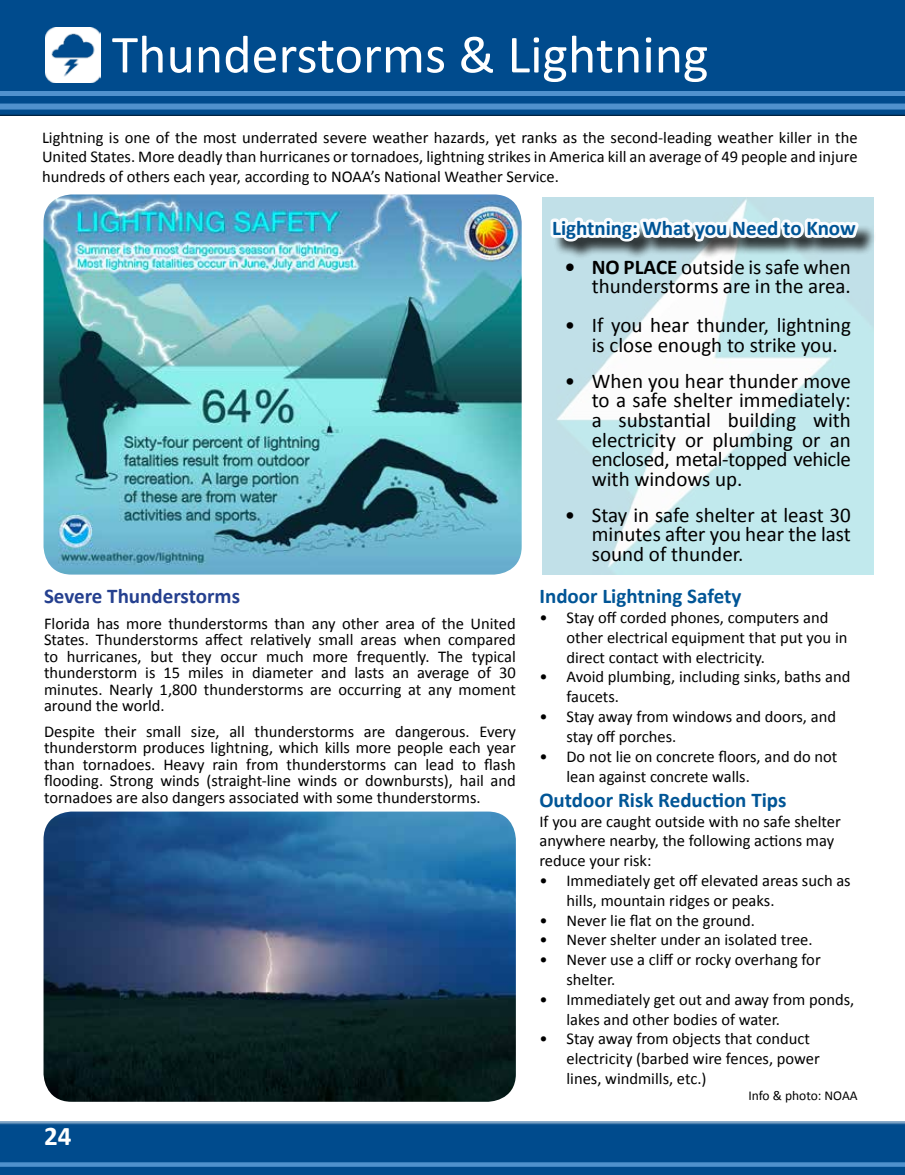
<style>
.page{position:relative;width:905px;height:1175px;background:#fff}
.page>*{position:absolute;margin:0;border:0;box-sizing:border-box;transform-origin:0 0}
.t1{font:54px "Calibri";color:#fff}
.t2{font:700 27px "Calibri";color:#fff}
.t3{font:21px/19.5px "Calibri";color:#000;text-align:justify}
.t4{font:700 21px "Calibri";color:#005596}
.t5{font:700 21px "Calibri";color:#25408f}
.t6{font:16.5px/19.8px "Calibri";color:#000}
.t7{font:13.5px "Calibri";color:#000}
.s1{font-weight:700}
</style>
<div class="page">
<div style="left:0;top:0;width:904px;height:119px;background:#004b8d"></div>
<div style="left:0;top:1120px;width:904px;height:54px;background:#000;opacity:.75"></div>
<svg style="left:0;top:104px;width:904px;height:6px;background:#498bc8"></svg>
<svg style="left:0;top:1162px;width:904px;height:4px;background:#498bc7"></svg>
<hr style="left:0;top:92px;width:904px;height:4px;background:#5091cd">
<img style="left:542px;top:197px;width:331px;height:377px">
<img style="left:44px;top:811px;width:472px;height:290px">
<div style="left:553px;top:220px;width:323px;height:40px;background:#000;opacity:.75"></div>
<svg style="left:546px;top:197px;width:317px;height:88px"></svg>
<img style="left:44px;top:194px;width:477px;height:380px">
<img style="left:45px;top:27px;width:55px;height:55px">
<h1 class="t1" style="left:112px;top:20px;width:598px">Thunderstorms &amp; Lightning</h1>
<p class="t6" style="left:42px;top:128px;width:817px;text-align:justify">Lightning is one of the most underrated severe weather hazards, yet ranks as the second-leading weather killer in the United States. More deadly than hurricanes or tornadoes, lightning strikes in America kill an average of 49 people and injure hundreds of others each year, according to NOAA’s National Weather Service.</p>
<p class="t5" style="left:44px;top:583px;width:197px">Severe Thunderstorms</p>
<p class="t6" style="left:44px;top:615px;width:473px;line-height:16.5px;text-align:justify">Florida has more thunderstorms than any other area of the United States. Thunderstorms affect relatively small areas when compared to hurricanes, but they occur much more frequently. The typical thunderstorm is 15 miles in diameter and lasts an average of 30 minutes. Nearly 1,800 thunderstorms are occurring at any moment around the world.</p>
<p class="t6" style="left:44px;top:723px;width:473px;line-height:16.5px;text-align:justify">Despite their small size, all thunderstorms are dangerous. Every thunderstorm produces lightning, which kills more people each year than tornadoes. Heavy rain from thunderstorms can lead to flash flooding. Strong winds (straight-line winds or downbursts), hail and tornadoes are also dangers associated with some thunderstorms.</p>
<h2 class="t2" style="left:44px;top:1118px;width:29px">24</h2>
<p class="t4" style="left:552px;top:214px;width:305px">Lightning: What you Need to Know</p>
<p class="t3" style="left:564px;top:257px;width:287px;text-align:right"><span class="s1">• NO PLACE</span> outside is safe when thunderstorms are in the area.</p>
<p class="t3" style="left:591px;top:316px;width:260px;text-indent:-27px">• If you hear thunder, lightning is close enough to strike you.</p>
<p class="t3" style="left:591px;top:371px;width:261px;text-indent:-27px">• When you hear thunder move to a safe shelter immediately: a substantial building with electricity or plumbing or an enclosed, metal-topped vehicle with windows up.</p>
<p class="t3" style="left:591px;top:505px;width:261px;text-indent:-27px">• Stay in safe shelter at least 30 minutes after you hear the last sound of thunder.</p>
<p class="t4" style="left:539px;top:583px;width:203px">Indoor Lightning Safety</p>
<p class="t6" style="left:566px;top:607px;width:282px;text-indent:-27px">• Stay off corded phones, computers and other electrical equipment that put you in direct contact with electricity.</p>
<p class="t6" style="left:566px;top:667px;width:285px;text-indent:-27px">• Avoid plumbing, including sinks, baths and faucets.</p>
<p class="t6" style="left:566px;top:706px;width:271px;text-indent:-27px">• Stay away from windows and doors, and stay off porches.</p>
<p class="t6" style="left:566px;top:746px;width:272px;text-indent:-27px">• Do not lie on concrete floors, and do not lean against concrete walls.</p>
<p class="t4" style="left:539px;top:786px;width:248px">Outdoor Risk Reduction Tips</p>
<p class="t6" style="left:539px;top:811px;width:303px">If you are caught outside with no safe shelter anywhere nearby, the following actions may reduce your risk:</p>
<p class="t6" style="left:566px;top:870px;width:286px;text-indent:-27px">• Immediately get off elevated areas such as hills, mountain ridges or peaks.</p>
<p class="t6" style="left:539px;top:910px;width:217px">• Never lie flat on the ground.</p>
<p class="t6" style="left:539px;top:930px;width:275px">• Never shelter under an isolated tree.</p>
<p class="t6" style="left:566px;top:949px;width:256px;text-indent:-27px">• Never use a cliff or rocky overhang for shelter.</p>
<p class="t6" style="left:566px;top:989px;width:289px;text-indent:-27px">• Immediately get out and away from ponds, lakes and other bodies of water.</p>
<p class="t6" style="left:566px;top:1029px;width:255px;text-indent:-27px">• Stay away from objects that conduct electricity (barbed wire fences, power lines, windmills, etc.)</p>
<p class="t7" style="left:748px;top:1087px;width:111px">Info &amp; photo: NOAA</p>
</div>
